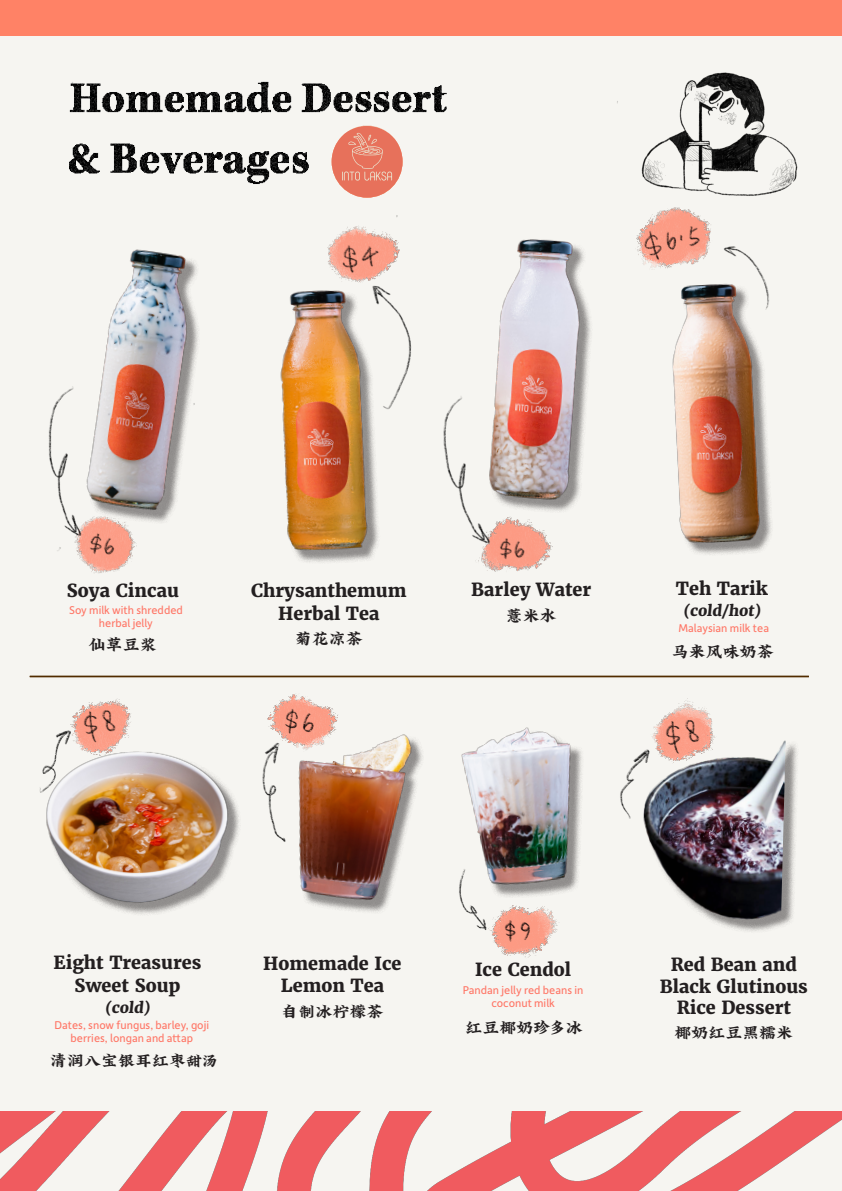
<style>
.page{position:relative;width:842px;height:1191px;background:#fff}
.page>*{position:absolute;margin:0;border:0;box-sizing:border-box;transform-origin:0 0}
.t1{font:800 18px/21.6px "Merriweather";color:#231f20;text-align:center}
.t2{font:17px "Hello Font ID Jiang Hu Ti";color:#231f20}
.t3{font:800 15px "Merriweather";color:#231f20}
.t4{font:12px/13px "Depot New";color:#ff7666;text-align:center}
.s1{font-size:16px}
</style>
<div class="page">
<div style="left:0;top:0;width:842px;height:35px;background:#ff8266"></div>
<img style="left:0;top:35px;width:832px;height:632px">
<img style="left:2px;top:601px;width:831px;height:590px">
<p class="t1" style="left:251px;top:579px;width:157px">Chrysanthemum</p>
<p class="t1" style="left:471px;top:578px;width:121px">Barley Water</p>
<p class="t1" style="left:278px;top:602px;width:103px">Herbal Tea</p>
<p class="t1" style="left:67px;top:579px;width:113px">Soya Cincau</p>
<p class="t4" style="left:69px;top:602px;width:115px">Soy milk with shredded herbal jelly</p>
<p class="t2" style="left:506px;top:606px;width:52px">薏米水</p>
<p class="t2" style="left:89px;top:635px;width:70px">仙草豆浆</p>
<p class="t2" style="left:295px;top:629px;width:69px">菊花凉茶</p>
<p class="t1" style="left:676px;top:577px;width:94px">Teh Tarik</p>
<p class="t3" style="left:683px;top:600px;width:81px">(cold/hot)</p>
<p class="t4" style="left:678px;top:621px;width:92px">Malaysian milk tea</p>
<p class="t2" style="left:672px;top:642px;width:103px">马来风味奶茶</p>
<p class="t1" style="left:53px;top:951px;width:149px;line-height:23px">Eight Treasures<br>Sweet Soup</p>
<p class="t3" style="left:105px;top:998px;width:49px">(cold)</p>
<p class="t4" style="left:54px;top:1018px;width:156px">Dates, snow fungus, barley, goji berries, longan and attap</p>
<p class="t2" style="left:50px;top:1051px;width:169px">清润八宝银耳红枣<span class="s1">甜汤</span></p>
<p class="t1" style="left:263px;top:952px;width:140px">Homemade Ice</p>
<p class="t1" style="left:475px;top:958px;width:98px">Ice Cendol</p>
<p class="t1" style="left:281px;top:974px;width:105px">Lemon Tea</p>
<p class="t4" style="left:463px;top:983px;width:122px">Pandan jelly red beans in coconut milk</p>
<p class="t2" style="left:281px;top:1002px;width:103px">自制冰柠檬茶</p>
<p class="t2" style="left:466px;top:1018px;width:119px">红豆椰奶珍多冰</p>
<p class="t1" style="left:660px;top:953px;width:150px">Red Bean and<br>Black Glutinous<br>Rice Dessert</p>
<p class="t2" style="left:674px;top:1023px;width:120px">椰奶红豆黑糯米</p>
</div>
